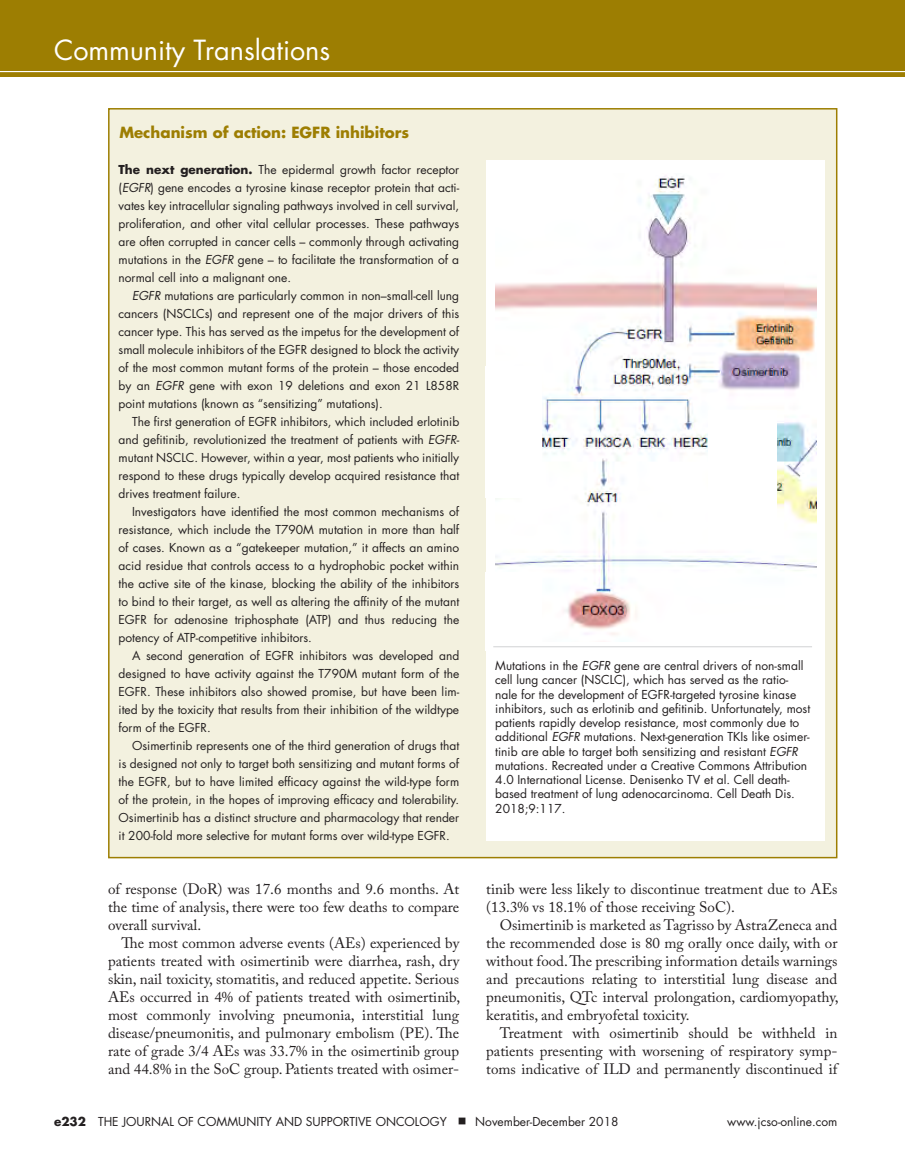
<style>
.page{position:relative;width:905px;height:1175px;background:#fff}
.page>*{position:absolute;margin:0;border:0;box-sizing:border-box;transform-origin:0 0}
.t1{font:27px "Futura Std";color:#fff}
.body{font:15px/18px "Adobe Caslon Pro";color:#231f20;text-align:justify}
.sidebar_head{font:700 15px "Futura Std";color:#9d7e02}
.body_sidebar{font:12px/18px "Futura Std";color:#231f20;text-align:justify}
.Table_title{font:12px/14.2px "Futura Std";color:#231f20}
.body_sidebar_no_inde{font:12px/18px "Futura Std";color:#231f20;text-align:justify}
.s1{font-weight:700}
.s2{font-style:italic}
</style>
<div class="page">
<div style="left:109px;top:109px;width:727px;height:748px;background:#f3f1df"></div>
<div style="left:486px;top:160px;width:339px;height:680px;background:#fff"></div>
<img style="left:495px;top:175px;width:321px;height:460px">
<div style="left:485px;top:366px;width:56px;height:131px;background:#fff"></div>
<div style="left:485px;top:572px;width:56px;height:78px;background:#fff"></div>
<div style="left:708px;top:411px;width:68px;height:135px;background:#fff"></div>
<hr style="left:493px;top:646px;width:319px;height:1px;background:#d1d2d4">
<div style="left:0;top:0;width:904px;height:76px;background:#9d7e02"></div>
<hr style="left:0;top:71px;width:904px;height:1px;background:#fff">
<h1 class="t1" style="left:54px;top:32px;width:278px">Community Translations</h1>
<p class="sidebar_head" style="left:119px;top:122px;width:291px">Mechanism of action: EGFR inhibitors</p>
<p class="body_sidebar_no_inde" style="left:118px;top:161px;width:342px"><span class="s1">The next generation.</span> The epidermal growth factor receptor (<span class="s2">EGFR</span>) gene encodes a tyrosine kinase receptor protein that acti&shy;vates key intracellular signaling pathways involved in cell survival, proliferation, and other vital cellular processes. These pathways are often corrupted in cancer cells – commonly through activating mutations in the <span class="s2">EGFR</span> gene – to facilitate the transformation of a normal cell into a malignant one.</p>
<p class="body_sidebar" style="left:118px;top:287px;width:342px;text-indent:14px"><span class="s2">EGFR</span> mutations are particularly common in non–small-cell lung cancers (NSCLCs) and represent one of the major drivers of this cancer type. This has served as the impetus for the development of small molecule inhibitors of the EGFR designed to block the activity of the most common mutant forms of the protein – those encoded by an <span class="s2">EGFR</span> gene with exon 19 deletions and exon 21 L858R point mutations (known as “sensitizing” mutations).</p>
<p class="body_sidebar" style="left:118px;top:413px;width:342px;text-indent:14px">The first generation of EGFR inhibitors, which included erlotinib and gefitinib, revolutionized the treatment of patients with <span class="s2">EGFR&shy;</span>mutant NSCLC. However, within a year, most patients who initially respond to these drugs typically develop acquired resistance that drives treatment failure.</p>
<p class="body_sidebar" style="left:118px;top:503px;width:342px;text-indent:14px">Investigators have identified the most common mechanisms of resistance, which include the T790M mutation in more than half of cases. Known as a “gatekeeper mutation,” it affects an amino acid residue that controls access to a hydrophobic pocket within the active site of the kinase, blocking the ability of the inhibitors to bind to their target, as well as altering the affinity of the mutant EGFR for adenosine triphosphate (ATP) and thus reducing the potency of ATP-competitive inhibitors.</p>
<p class="body_sidebar" style="left:118px;top:647px;width:342px;text-indent:14px">A second generation of EGFR inhibitors was developed and designed to have activity against the T790M mutant form of the EGFR. These inhibitors also showed promise, but have been lim&shy;ited by the toxicity that results from their inhibition of the wildtype form of the EGFR.</p>
<p class="body_sidebar" style="left:118px;top:737px;width:342px;text-indent:14px">Osimertinib represents one of the third generation of drugs that is designed not only to target both sensitizing and mutant forms of the EGFR, but to have limited efficacy against the wild-type form of the protein, in the hopes of improving efficacy and tolerability.<br>Osimertinib has a distinct structure and pharmacology that render it 200-fold more selective for mutant forms over wild-type EGFR.</p>
<p class="body" style="left:108px;top:880px;width:353px">of response (DoR) was 17.6 months and 9.6 months. At the time of analysis, there were too few deaths to compare overall survival.</p>
<p class="body" style="left:108px;top:934px;width:354px;text-indent:14px">The most common adverse events (AEs) experienced by patients treated with osimertinib were diarrhea, rash, dry skin, nail toxicity, stomatitis, and reduced appetite. Serious AEs occurred in 4% of patients treated with osimertinib, most commonly involving pneumonia, interstitial lung disease/pneumonitis, and pulmonary embolism (PE). The rate of grade 3/4 AEs was 33.7% in the osimertinib group and 44.8% in the SoC group. Patients treated with osimer-</p>
<p class="Table_title" style="left:495px;top:658px;width:316px">Mutations in the <span class="s2">EGFR</span> gene are central drivers of non-small cell lung cancer (NSCLC), which has served as the ratio&shy;nale for the development of EGFR-targeted tyrosine kinase inhibitors, such as erlotinib and gefitinib. Unfortunately, most patients rapidly develop resistance, most commonly due to additional <span class="s2">EGFR</span> mutations. Next-generation TKIs like osimer&shy;tinib are able to target both sensitizing and resistant <span class="s2">EGFR </span>mutations. Recreated under a Creative Commons Attribution 4.0 International License. Denisenko TV et al. Cell death&shy;based treatment of lung adenocarcinoma. Cell Death Dis.<br>2018;9:117.</p>
<p class="body" style="left:486px;top:880px;width:352px">tinib were less likely to discontinue treatment due to AEs (13.3% vs 18.1% of those receiving SoC).</p>
<p class="body" style="left:486px;top:916px;width:354px;text-indent:14px">Osimertinib is marketed as Tagrisso by AstraZeneca and the recommended dose is 80 mg orally once daily, with or without food. The prescribing information details warnings and precautions relating to interstitial lung disease and pneumonitis, QTc interval prolongation, cardiomyopathy, keratitis, and embryofetal toxicity.</p>
<p class="body" style="left:486px;top:1024px;width:353px;text-indent:14px">Treatment with osimertinib should be withheld in patients presenting with worsening of respiratory symp&shy;toms indicative of ILD and permanently discontinued if</p>
<p class="Table_title" style="left:54px;top:1114px;width:394px"><span class="s1">e232</span> THE JOURNAL OF COMMUNITY AND SUPPORTIVE ONCOLOGY</p>
<p class="Table_title" style="left:475px;top:1114px;width:145px">November-December 2018</p>
<p class="Table_title" style="left:727px;top:1114px;width:112px">www.jcso-online.com</p>
</div>
